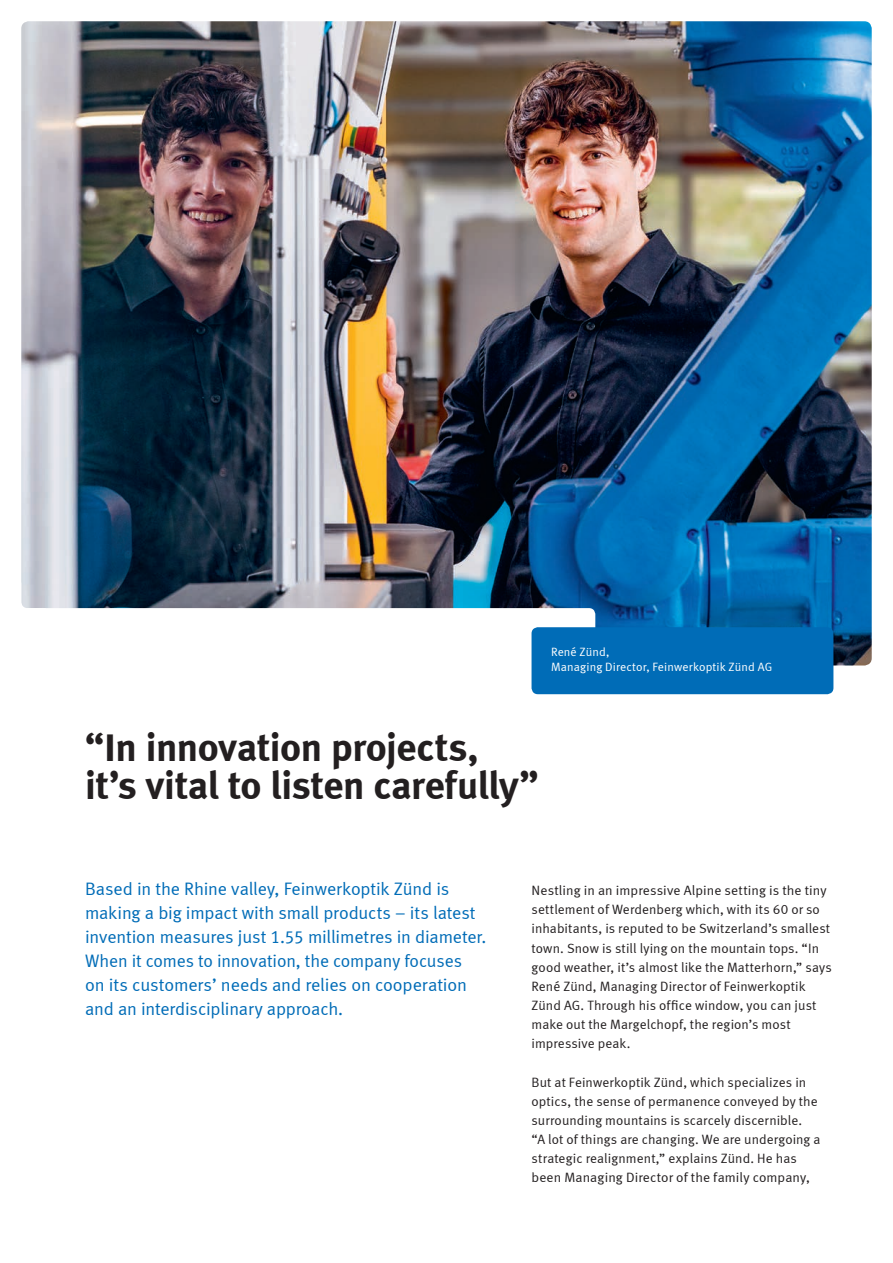
<style>
.page{position:relative;width:893px;height:1263px;background:#fff}
.page>*{position:absolute;margin:0;border:0;box-sizing:border-box;transform-origin:0 0}
.t1{font:39.45px/38.2px "Meta Bold LF";letter-spacing:-.01em;color:#231f20}
._10_Quote-Lauftext{font:18px/24px "Meta Normal LF";letter-spacing:-.01em;color:#006cb7}
._07_Lauftext{font:13.5px/19.2px "Meta Normal LF";letter-spacing:.005em;color:#231f20}
._09_Bildlegende{font:12px/14.9px "Meta Normal LF";letter-spacing:.01em;color:#fff}
</style>
<div class="page">
<img style="left:21px;top:21px;width:851px;height:644px">
<div style="left:0;top:608px;width:595px;height:81px;background:#fff;border-radius:6px"></div>
<div style="left:531px;top:627px;width:302px;height:67px;background:#006cb7;border-radius:6px"></div>
<svg style="left:21px;top:583px;width:25px;height:25px"></svg>
<p class="_09_Bildlegende" style="left:551px;top:644px;width:223px">René Zünd,<br>Managing Director, Feinwerkoptik Zünd AG</p>
<p class="t1" style="left:85px;top:728px;width:455px">“In innovation projects, it’s vital to listen carefully”</p>
<p class="_10_Quote-Lauftext" style="left:85px;top:877px;width:403px">Based in the Rhine valley, Feinwerkoptik Zünd is making a big impact with small products – its latest invention measures just 1.55 millimetres in diameter.<br>When it comes to innovation, the company focuses<br>on its customers’ needs and relies on cooperation and an interdisciplinary approach.</p>
<p class="_07_Lauftext" style="left:531px;top:881px;width:302px">Nestling in an impressive Alpine setting is the tiny settlement of Werdenberg which, with its 60 or so inhabitants, is reputed to be Switzerland’s smallest town. Snow is still lying on the mountain tops. “In good weather, it’s almost like the Matterhorn,” says René Zünd, Managing Director of Feinwerkoptik Zünd AG. Through his office window, you can just make out the Margelchopf, the region’s most impressive peak.</p>
<p class="_07_Lauftext" style="left:531px;top:1072px;width:291px">But at Feinwerkoptik Zünd, which specializes in optics, the sense of permanence conveyed by the surrounding mountains is scarcely discernible.<br>“A lot of things are changing. We are undergoing a strategic realignment,” explains Zünd. He has been Managing Director of the family company,</p>
</div>
